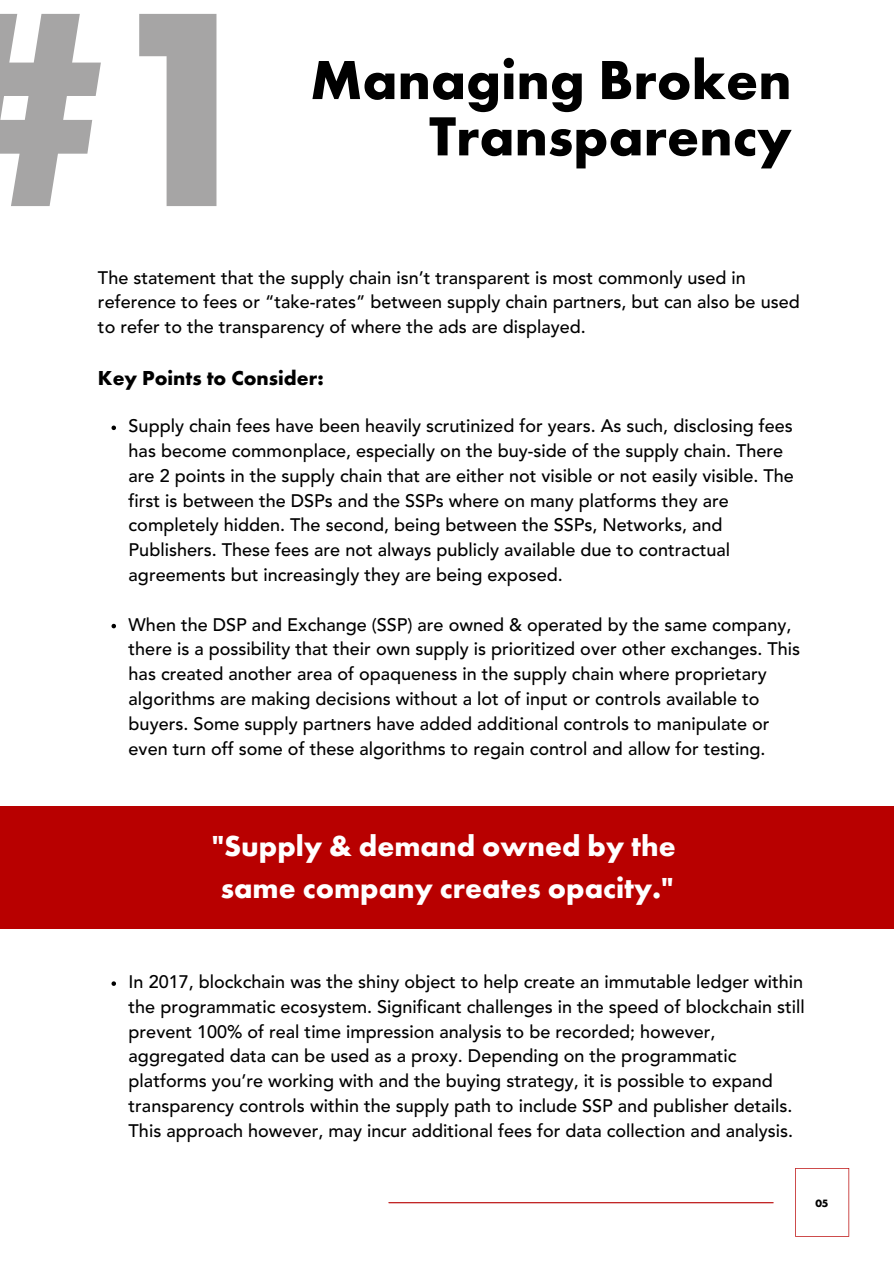
<style>
.page{position:relative;width:894px;height:1264px;background:#fff}
.page>*{position:absolute;margin:0;border:0;box-sizing:border-box;transform-origin:0 0}
.t1{font:700 288px "Futura PT";color:#a6a5a5}
.t2{font:700 57px "Futura PT";color:#000}
.t3{font:700 30px "Futura PT";color:#fff}
.t4{font:700 21px "Futura PT";color:#000}
.t5{font:500 18px/24.8px "Avenir LT Std";color:#000}
.t6{font:700 11.1px "Futura PT";color:#000}
</style>
<div class="page">
<svg style="left:111px;top:425px;width:5px;height:5px"></svg>
<svg style="left:111px;top:624px;width:5px;height:4px"></svg>
<svg style="left:111px;top:981px;width:5px;height:4px"></svg>
<div style="left:0;top:805px;width:893px;height:123px;background:#b80000"></div>
<svg style="left:795px;top:1168px;width:53px;height:68px"></svg>
<hr style="left:389px;top:1202px;width:384px;height:1px;background:#b80000">
<p class="t1" style="left:-74px;top:-77px;width:347px">#1</p>
<p class="t2" style="left:310px;top:43px;width:483px">Managing Broken</p>
<p class="t2" style="left:429px;top:99px;width:364px">Transparency</p>
<p class="t5" style="left:98px;top:267px;width:703px">The statement that the supply chain isn’t transparent is most commonly used in reference to fees or “take-rates” between supply chain partners, but can also be used to refer to the transparency of where the ads are displayed.</p>
<p class="t4" style="left:98px;top:364px;width:227px">Key Points to Consider:</p>
<p class="t5" style="left:129px;top:415px;width:666px">Supply chain fees have been heavily scrutinized for years. As such, disclosing fees has become commonplace, especially on the buy-side of the supply chain. There are 2 points in the supply chain that are either not visible or not easily visible. The first is between the DSPs and the SSPs where on many platforms they are completely hidden. The second, being between the SSPs, Networks, and Publishers. These fees are not always publicly available due to contractual agreements but increasingly they are being exposed.</p>
<p class="t5" style="left:129px;top:613px;width:672px">When the DSP and Exchange (SSP) are owned &amp; operated by the same company, there is a possibility that their own supply is prioritized over other exchanges. This has created another area of opaqueness in the supply chain where proprietary algorithms are making decisions without a lot of input or controls available to buyers. Some supply partners have added additional controls to manipulate or even turn off some of these algorithms to regain control and allow for testing.</p>
<p class="t3" style="left:212px;top:826px;width:465px">"Supply &amp; demand owned by the</p>
<p class="t3" style="left:221px;top:868px;width:454px">same company creates opacity."</p>
<p class="t5" style="left:129px;top:971px;width:677px">In 2017, blockchain was the shiny object to help create an immutable ledger within the programmatic ecosystem. Significant challenges in the speed of blockchain still prevent 100% of real time impression analysis to be recorded; however, aggregated data can be used as a proxy. Depending on the programmatic platforms you’re working with and the buying strategy, it is possible to expand transparency controls within the supply path to include SSP and publisher details.<br>This approach however, may incur additional fees for data collection and analysis.</p>
<p class="t6" style="left:815px;top:1195px;width:15px">05</p>
</div>
